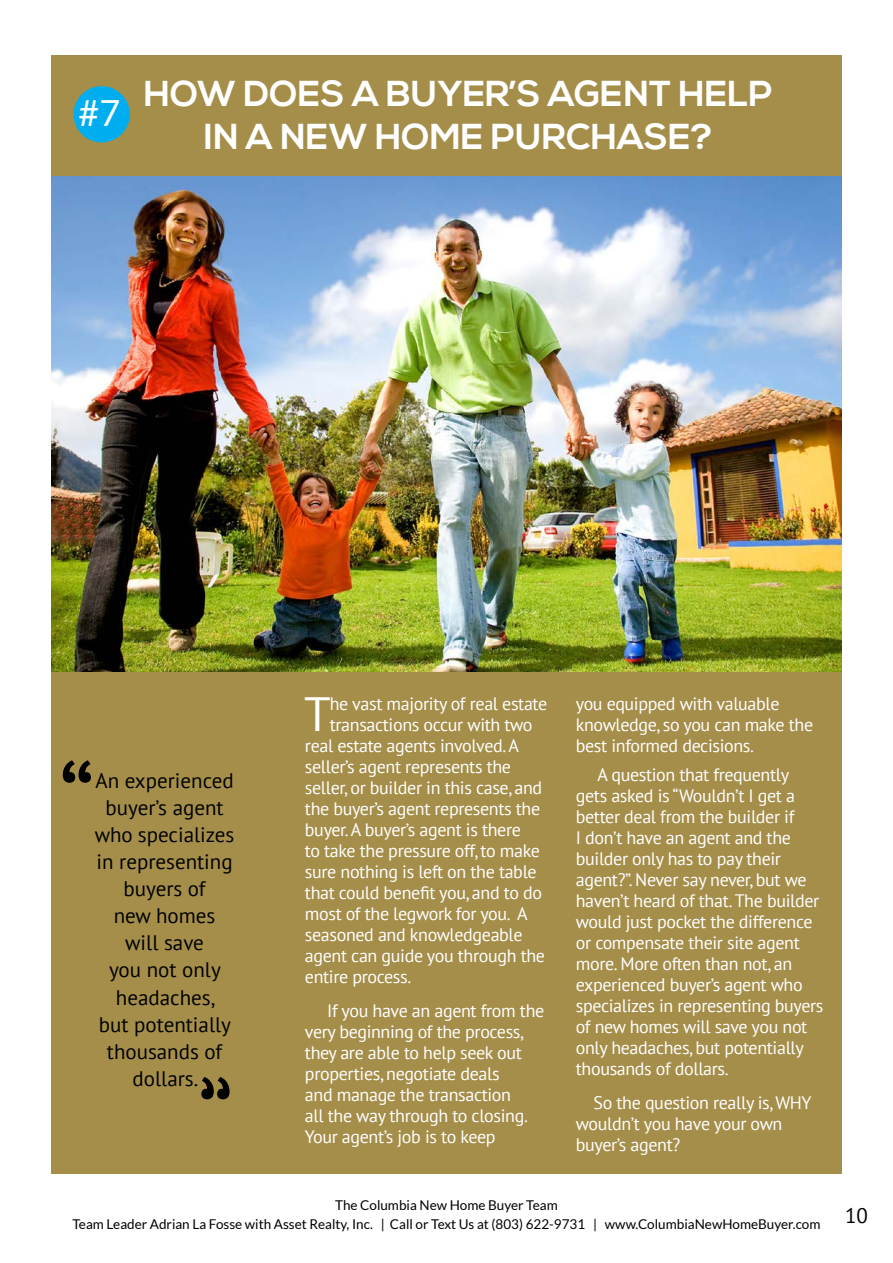
<style>
.page{position:relative;width:893px;height:1263px;background:#fff}
.page>*{position:absolute;margin:0;border:0;box-sizing:border-box;transform-origin:0 0}
.t1{font:108px "PT Sans";color:#000101}
.t2{font:48px "PT Sans";color:#fff}
.t3{font:700 36px/43.2px "Nexa";color:#fff}
.t4{font:36px "Lato";color:#fff}
.t5{font:21px/27px "PT Sans";color:#000101;text-align:center}
.t6{font:21px "PT Sans";color:#000}
.t7{font:18px/21px "PT Sans";letter-spacing:-.02em;color:#fff}
.t8{font:13.5px/19.2px "Lato";color:#000;text-align:center}
</style>
<div class="page">
<div style="left:51px;top:55px;width:791px;height:1119px;background:#a58e4a"></div>
<img style="left:51px;top:176px;width:791px;height:496px">
<div style="left:73px;top:86px;width:57px;height:56px;background:#00aeef;border-radius:50%"></div>
<h3 class="t4" style="left:78px;top:93px;width:43px">#7</h3>
<h3 class="t3" style="left:204px;top:73px;width:548px;text-indent:-60px">HOW DOES A BUYER’S AGENT HELP<br>IN A NEW HOME PURCHA</h3>
<h3 class="t3" style="left:644px;top:116px;width:70px">SE?</h3>
<h1 class="t1" style="left:58px;top:737px;width:38px">“</h1>
<p class="t5" style="left:95px;top:767px;width:141px">An experienced buyer’s agent who specializes in representing buyers of<br>new homes will save<br>you not only headaches,<br>but potentially thousands of dollars.</p>
<h2 class="t2" style="left:304px;top:683px;width:28px">T</h2>
<p class="t7" style="left:330px;top:692px;width:219px">he vast majority of real estate</p>
<p class="t7" style="left:330px;top:713px;width:204px">transactions occur with two</p>
<p class="t7" style="left:305px;top:734px;width:216px">real estate agents involved. A</p>
<p class="t7" style="left:305px;top:755px;width:208px">seller’s agent represents the</p>
<p class="t7" style="left:305px;top:776px;width:239px">seller, or builder in this case, and</p>
<p class="t7" style="left:305px;top:797px;width:237px">the buyer’s agent represents the</p>
<p class="t7" style="left:305px;top:818px;width:217px">buyer. A buyer’s agent is there</p>
<p class="t7" style="left:305px;top:839px;width:236px">to take the pressure off, to make</p>
<p class="t7" style="left:305px;top:860px;width:233px">sure nothing is left on the table</p>
<p class="t7" style="left:305px;top:881px;width:239px">that could benefit you, and to do</p>
<p class="t7" style="left:305px;top:902px;width:224px">most of the legwork for you. A</p>
<p class="t7" style="left:305px;top:923px;width:219px">seasoned and knowledgeable</p>
<p class="t7" style="left:305px;top:944px;width:242px">agent can guide you through the</p>
<p class="t7" style="left:305px;top:965px;width:108px">entire process.</p>
<p class="t7" style="left:305px;top:999px;width:241px;text-indent:22px">If you have an agent from the very beginning of the process, they are able to help seek out properties, negotiate deals<br>and manage the transaction<br>all the way through to closing.<br>Your agent’s job is to keep</p>
<p class="t7" style="left:576px;top:692px;width:239px">you equipped with valuable knowledge, so you can make the best informed decisions.</p>
<p class="t7" style="left:576px;top:764px;width:249px;text-indent:22px">A question that frequently gets asked is “Wouldn’t I get a better deal from the builder if<br>I don’t have an agent and the builder only has to pay their agent?”. Never say never, but we haven’t heard of that. The builder would just pocket the difference or compensate their site agent more. More often than not, an experienced buyer’s agent who specializes in representing buyers of new homes will save you not only headaches, but potentially thousands of dollars.</p>
<p class="t7" style="left:576px;top:1092px;width:237px;text-indent:18px">So the question really is, WHY wouldn’t you have your own buyer’s agent?</p>
<p class="t8" style="left:72px;top:1195px;width:750px">The Columbia New Home Buyer Team<br>Team Leader Adrian La Fosse with Asset Realty, Inc. | Call or Text Us at (803) 622-9731 | www.ColumbiaNewHomeBuyer.com</p>
<p class="t6" style="left:845px;top:1202px;width:24px">10</p>
</div>
